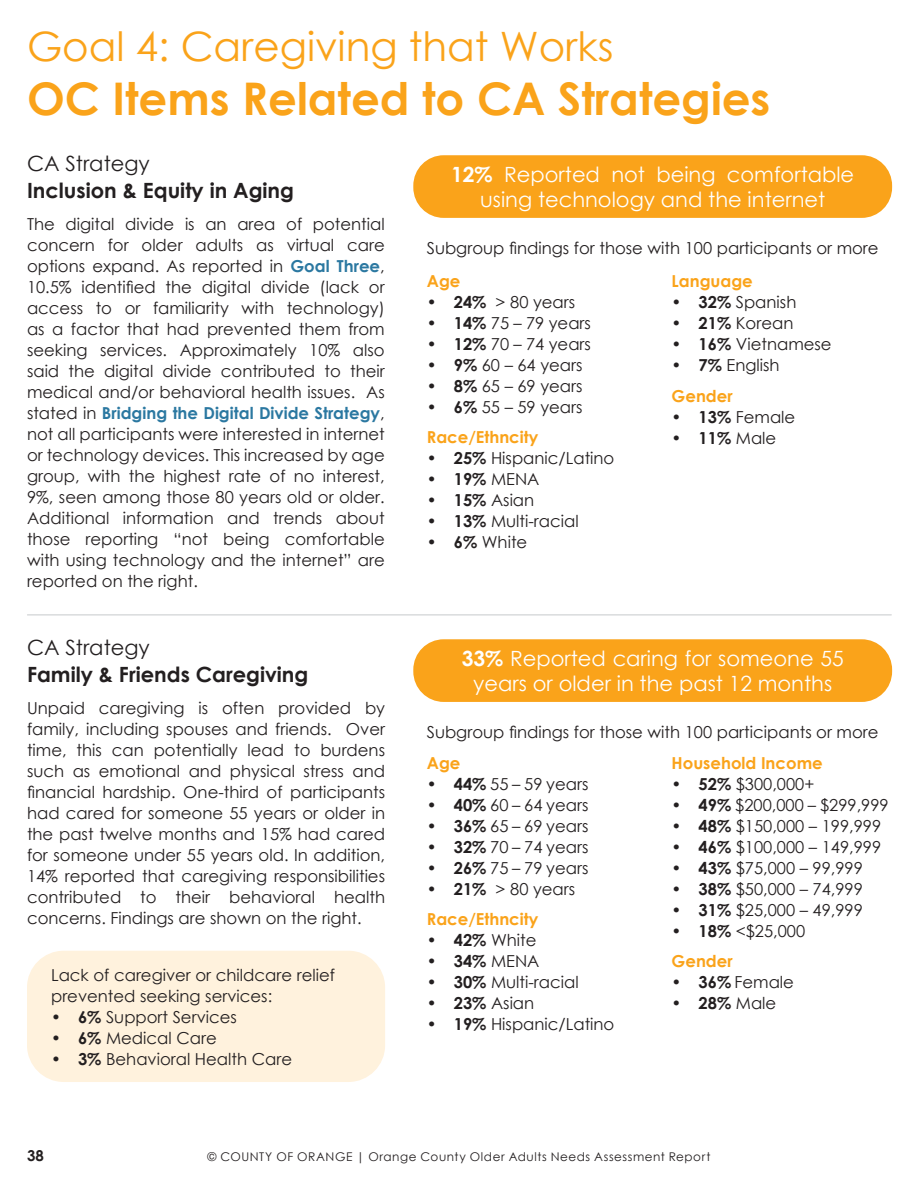
<style>
.page{position:relative;width:918px;height:1188px;background:#fff}
.page>*{position:absolute;margin:0;border:0;box-sizing:border-box;transform-origin:0 0}
.t1{font:700 45px "Century Gothic";color:#faa31a}
.t2{font:40.5px "Century Gothic";color:#faa31a}
.t3{font:21px/25.5px "Century Gothic";color:#fff;text-align:center}
.t4{font:700 21px "Century Gothic";color:#231f20}
.t5{font:21px "Century Gothic";color:#231f20}
.t6{font:16.5px/21px "Century Gothic";color:#231f20;text-align:justify}
.t7{font:700 16.5px/30.8px "Century Gothic";color:#faa31a}
.t8{font:700 16.5px "Century Gothic";color:#231f20}
.t9{font:700 15px "Century Gothic";color:#231f20}
.t10{font:12px "Century Gothic";letter-spacing:.05em;color:#231f20}
.s1{font-weight:700;color:#2b78a1}
.s2{font-weight:700}
.s3{color:#231f20}
.s4{font-weight:400;color:#231f20}
.s5{font-weight:400}
.s6{font-weight:700;color:#faa31a}
</style>
<div class="page">
<hr style="left:27px;top:615px;width:864px;height:1px;background:#c7c9cb">
<div style="left:413px;top:155px;width:479px;height:63px;background:#faa31a;border-radius:30px"></div>
<div style="left:413px;top:639px;width:479px;height:63px;background:#faa31a;border-radius:30px"></div>
<div style="left:27px;top:951px;width:358px;height:131px;background:#fff2dd;border-radius:37px"></div>
<h2 class="t2" style="left:27px;top:18px;width:588px">Goal 4: Caregiving that Works</h2>
<h1 class="t1" style="left:27px;top:64px;width:745px">OC Items Related to CA Strategies</h1>
<p class="t5" style="left:27px;top:149px;width:124px">CA Strategy</p>
<p class="t4" style="left:27px;top:174px;width:269px">Inclusion &amp; Equity in Aging</p>
<p class="t6" style="left:27px;top:214px;width:359px">The digital divide is an area of potential concern for older adults as virtual care options expand. As reported in <span class="s1">Goal Three</span>, 10.5% identified the digital divide (lack or access to or familiarity with technology) as a factor that had prevented them from seeking services. Approximately 10% also said the digital divide contributed to their medical and/or behavioral health issues. As stated in <span class="s1">Bridging the Digital Divide Strategy</span>, not all participants were interested in internet or technology devices. This increased by age group, with the highest rate of no interest, 9%, seen among those 80 years old or older.<br>Additional information and trends about those reporting “not being comfortable with using technology and the internet” are reported on the right.</p>
<p class="t5" style="left:27px;top:633px;width:124px">CA Strategy</p>
<p class="t4" style="left:27px;top:658px;width:283px">Family &amp; Friends Caregiving</p>
<p class="t6" style="left:27px;top:698px;width:360px">Unpaid caregiving is often provided by family, including spouses and friends. Over time, this can potentially lead to burdens such as emotional and physical stress and financial hardship. One-third of participants had cared for someone 55 years or older in the past twelve months and 15% had cared for someone under 55 years old. In addition, 14% reported that caregiving responsibilities contributed to their behavioral health concerns. Findings are shown on the right.</p>
<p class="t6" style="left:51px;top:964px;width:285px">Lack of caregiver or childcare relief prevented seeking services:</p>
<p class="t6" style="left:51px;top:1006px;width:187px"><span class="s2">• 6%</span> Support Services</p>
<p class="t6" style="left:51px;top:1027px;width:167px"><span class="s2">• 6%</span> Medical Care</p>
<p class="t6" style="left:51px;top:1048px;width:243px"><span class="s2">• 3%</span> Behavioral Health Care</p>
<p class="t3" style="left:451px;top:161px;width:405px"><span class="s2">12%</span> Reported not being comfortable using technology and the internet</p>
<p class="t6" style="left:427px;top:237px;width:453px">Subgroup findings for those with 100 participants or more</p>
<p class="t7" style="left:427px;top:264px;width:35px">Age</p>
<p class="t6" style="left:427px;top:291px;width:150px"><span class="s2">• 24%</span> &gt; 80 years</p>
<p class="t6" style="left:427px;top:312px;width:166px"><span class="s2">• 14%</span> 75 – 79 years</p>
<p class="t6" style="left:427px;top:333px;width:166px"><span class="s2">• 12%</span> 70 – 74 years</p>
<p class="t6" style="left:427px;top:354px;width:157px"><span class="s2">• 9%</span> 60 – 64 years</p>
<p class="t6" style="left:427px;top:375px;width:157px"><span class="s2">• 8%</span> 65 – 69 years</p>
<p class="t7" style="left:427px;top:391px;width:157px"><span class="s3">• 6%</span> <span class="s4">55 – 59 years<br></span>Race/Ethncity</p>
<p class="t6" style="left:427px;top:448px;width:189px"><span class="s2">• 25%</span> Hispanic/Latino</p>
<p class="t8" style="left:427px;top:467px;width:114px">• 19% <span class="s5">MENA</span></p>
<p class="t6" style="left:427px;top:490px;width:109px"><span class="s2">• 15%</span> Asian</p>
<p class="t6" style="left:427px;top:511px;width:153px"><span class="s2">• 13%</span> Multi-racial</p>
<p class="t6" style="left:427px;top:532px;width:102px"><span class="s2">• 6%</span> White</p>
<p class="t7" style="left:672px;top:265px;width:83px">Language</p>
<p class="t6" style="left:672px;top:291px;width:126px"><span class="s2">• 32%</span> Spanish</p>
<p class="t6" style="left:672px;top:312px;width:123px"><span class="s2">• 21%</span> Korean</p>
<p class="t6" style="left:672px;top:333px;width:162px"><span class="s2">• 16%</span> Vietnamese</p>
<p class="t6" style="left:672px;top:349px;width:110px;line-height:31.3px"><span class="s2">• 7%</span> English<br><span class="s6">Gender</span></p>
<p class="t6" style="left:672px;top:406px;width:125px"><span class="s2">• 13%</span> Female</p>
<p class="t8" style="left:672px;top:425px;width:106px">• 11% <span class="s5">Male</span></p>
<p class="t3" style="left:462px;top:645px;width:383px"><span class="s2">33%</span> Reported caring for someone 55 years or older in the past 12 months</p>
<p class="t6" style="left:427px;top:721px;width:453px">Subgroup findings for those with 100 participants or more</p>
<p class="t7" style="left:427px;top:746px;width:35px">Age</p>
<p class="t6" style="left:427px;top:773px;width:163px"><span class="s2">• 44%</span> 55 – 59 years</p>
<p class="t6" style="left:427px;top:794px;width:163px"><span class="s2">• 40%</span> 60 – 64 years</p>
<p class="t6" style="left:427px;top:815px;width:163px"><span class="s2">• 36%</span> 65 – 69 years</p>
<p class="t6" style="left:427px;top:836px;width:163px"><span class="s2">• 32%</span> 70 – 74 years</p>
<p class="t6" style="left:427px;top:857px;width:163px"><span class="s2">• 26%</span> 75 – 79 years</p>
<p class="t7" style="left:427px;top:873px;width:150px"><span class="s3">• 21%</span> <span class="s4">&gt; 80 years<br></span>Race/Ethncity</p>
<p class="t6" style="left:427px;top:930px;width:111px"><span class="s2">• 42%</span> White</p>
<p class="t8" style="left:427px;top:949px;width:114px">• 34% <span class="s5">MENA</span></p>
<p class="t6" style="left:427px;top:972px;width:153px"><span class="s2">• 30%</span> Multi-racial</p>
<p class="t6" style="left:427px;top:993px;width:109px"><span class="s2">• 23%</span> Asian</p>
<p class="t6" style="left:427px;top:1014px;width:189px"><span class="s2">• 19%</span> Hispanic/Latino</p>
<p class="t7" style="left:672px;top:747px;width:153px">Household Income</p>
<p class="t6" style="left:672px;top:773px;width:144px"><span class="s2">• 52%</span> $300,000+</p>
<p class="t6" style="left:672px;top:794px;width:219px"><span class="s2">• 49%</span> $200,000 – $299,999</p>
<p class="t6" style="left:672px;top:815px;width:211px"><span class="s2">• 48%</span> $150,000 – 199,999</p>
<p class="t6" style="left:672px;top:836px;width:211px"><span class="s2">• 46%</span> $100,000 – 149,999</p>
<p class="t6" style="left:672px;top:857px;width:193px"><span class="s2">• 43%</span> $75,000 – 99,999</p>
<p class="t6" style="left:672px;top:878px;width:193px"><span class="s2">• 38%</span> $50,000 – 74,999</p>
<p class="t6" style="left:672px;top:899px;width:193px"><span class="s2">• 31%</span> $25,000 – 49,999</p>
<p class="t6" style="left:672px;top:920px;width:135px"><span class="s2">• 18%</span> &lt;$25,000</p>
<p class="t7" style="left:672px;top:945px;width:63px">Gender</p>
<p class="t6" style="left:672px;top:972px;width:124px"><span class="s2">• 36%</span> Female</p>
<p class="t8" style="left:672px;top:991px;width:106px">• 28% <span class="s5">Male</span></p>
<p class="t9" style="left:27px;top:1144px;width:18px">38</p>
<p class="t10" style="left:208px;top:1148px;width:504px">© COUNTY OF ORANGE | Orange County Older Adults Needs Assessment Report</p>
</div>
